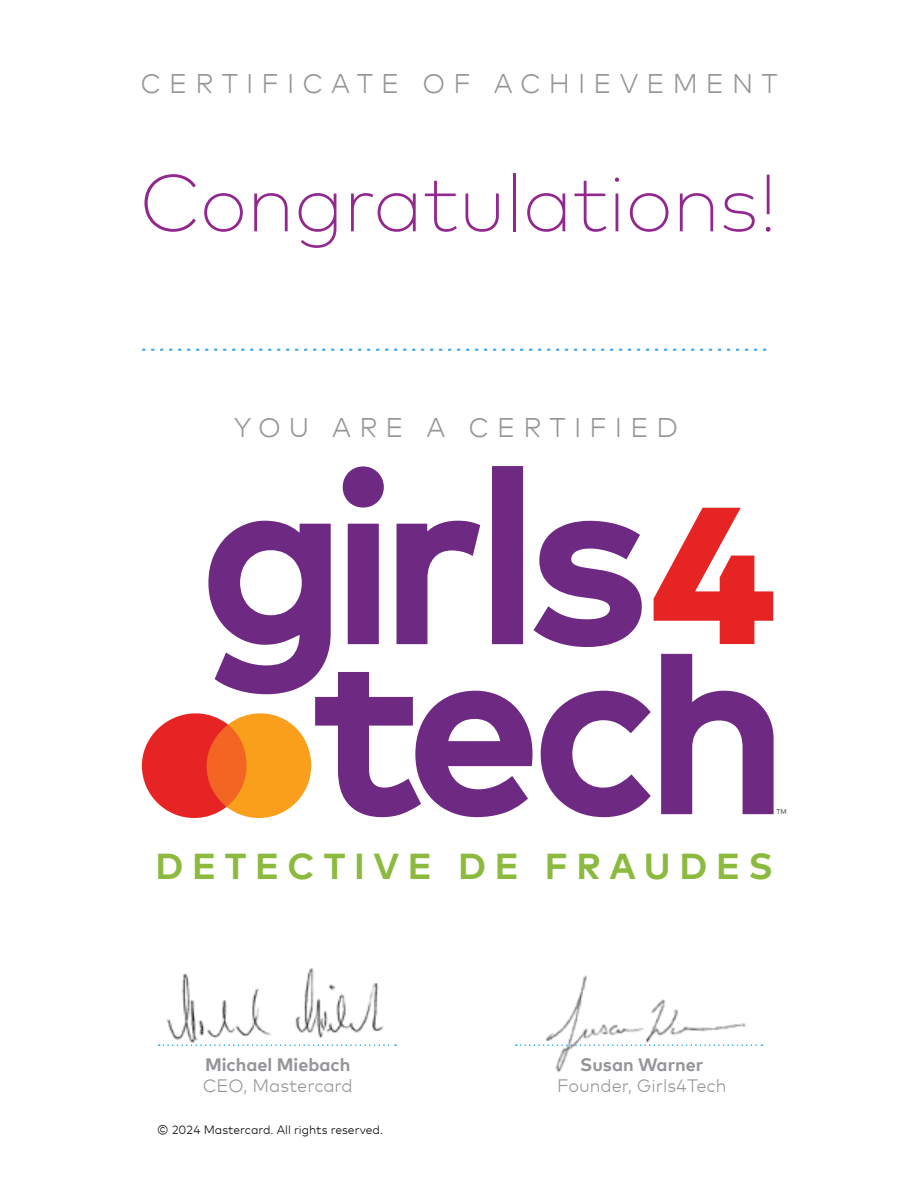
<style>
.page{position:relative;width:918px;height:1188px;background:#fff}
.page>*{position:absolute;margin:0;border:0;box-sizing:border-box;transform-origin:0 0}
.t1{font:200 81px "Mark Offc For MC";letter-spacing:-.01em;color:#92278f}
.t2{font:700 36px "Mark Offc For MC";letter-spacing:.24em;color:#8cba3f}
.t3{font:300 27px "Mark Offc For MC";letter-spacing:.3em;color:#939598}
.t4{font:300 18px/21px "Mark Offc For MC";color:#939598;text-align:center}
.t5{font:700 18px/21px "Mark Offc For MC";color:#939598}
.t6{font:300 12px "Mark Offc For MC";color:#000}
.t7{font:300 6.75px "Mark Offc For MC";color:#000101}
.s1{font-weight:300}
.s2{font-weight:700}
</style>
<div class="page">
<img style="left:546px;top:975px;width:200px;height:98px">
<svg style="left:516px;top:1044px;width:247px;height:2px"></svg>
<svg style="left:143px;top:349px;width:622px;height:2px"></svg>
<svg style="left:159px;top:1044px;width:237px;height:2px"></svg>
<img style="left:166px;top:968px;width:218px;height:74px">
<svg style="left:142px;top:466px;width:632px;height:352px"></svg>
<p class="t3" style="left:141px;top:64px;width:639px">CERTIFICATE OF ACHIEVEMENT</p>
<p class="t1" style="left:139px;top:142px;width:641px">Congratulations!</p>
<p class="t3" style="left:234px;top:407px;width:446px">YOU ARE A CERTIFIED</p>
<p class="t7" style="left:776px;top:807px;width:12px">TM</p>
<p class="t2" style="left:155px;top:839px;width:619px">DETECTIVE DE FRAUDES</p>
<p class="t5" style="left:203px;top:1053px;width:151px">Michael Miebach<br><span class="s1">CEO, Mastercard</span></p>
<p class="t6" style="left:157px;top:1121px;width:227px">© 2024 Mastercard. All rights reserved.</p>
<p class="t4" style="left:557px;top:1053px;width:171px"><span class="s2">Susan Warner<br></span>Founder, Girls4Tech</p>
</div>
